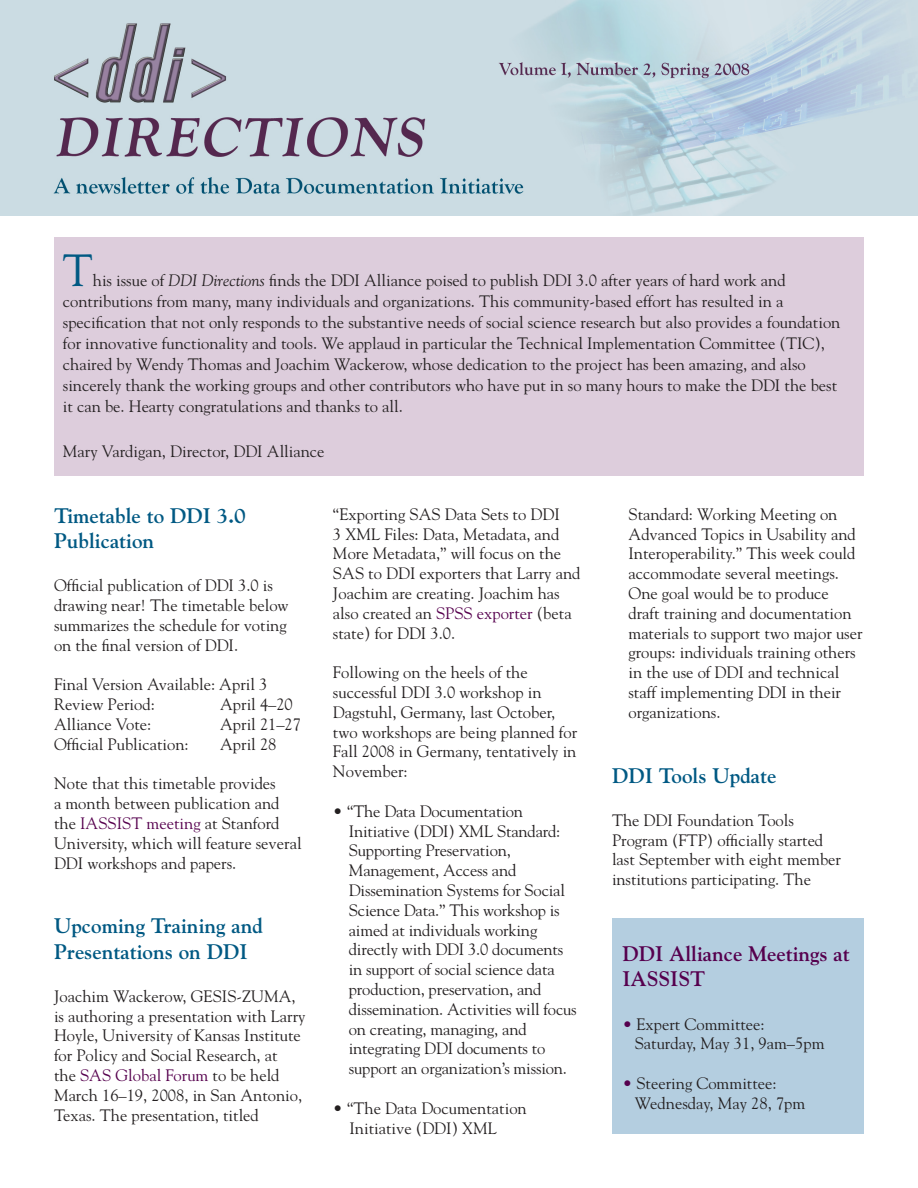
<style>
.page{position:relative;width:918px;height:1188px;background:#fff}
.page>*{position:absolute;margin:0;border:0;box-sizing:border-box;transform-origin:0 0}
.t1{font:45px "Goudy";color:#005983}
.t2{font:700 21px/25.2px "Goudy";color:#005983}
.t3{font:700 21px/25.2px "Goudy";color:#56004e}
.t4{font:16.5px/19.8px "Goudy";color:#231f20}
.s1{font-style:italic}
.s2{color:#56004e}
</style>
<div class="page">
<div style="left:54px;top:237px;width:810px;height:238px;background:#ddcddc"></div>
<img style="left:0;top:0;width:918px;height:216px">
<div style="left:612px;top:918px;width:252px;height:216px;background:#b4cee0"></div>
<p class="t1" style="left:63px;top:242px;width:32px">T</p>
<p class="t4" style="left:63px;top:269px;width:779px;line-height:21px;text-indent:30px">his issue of <span class="s1">DDI Directions</span> finds the DDI Alliance poised to publish DDI 3.0 after years of hard work and contributions from many, many individuals and organizations. This community-based effort has resulted in a specification that not only responds to the substantive needs of social science research but also provides a foundation for innovative functionality and tools. We applaud in particular the Technical Implementation Committee (TIC), chaired by Wendy Thomas and Joachim Wackerow, whose dedication to the project has been amazing, and also sincerely thank the working groups and other contributors who have put in so many hours to make the DDI the best it can be. Hearty congratulations and thanks to all.</p>
<p class="t4" style="left:63px;top:441px;width:263px">Mary Vardigan, Director, DDI Alliance</p>
<p class="t2" style="left:54px;top:503px;width:194px">Timetable to DDI 3.0<br>Publication</p>
<p class="t4" style="left:54px;top:575px;width:236px">Official publication of DDI 3.0 is drawing near! The timetable below summarizes the schedule for voting on the final version of DDI.</p>
<p class="t4" style="left:54px;top:674px;width:215px">Final Version Available: April 3</p>
<p class="t4" style="left:54px;top:694px;width:102px">Review Period:</p>
<p class="t4" style="left:220px;top:694px;width:74px">April 4–20</p>
<p class="t4" style="left:54px;top:714px;width:99px">Alliance Vote:</p>
<p class="t4" style="left:220px;top:714px;width:82px">April 21–27</p>
<p class="t4" style="left:54px;top:734px;width:136px">Official Publication:</p>
<p class="t4" style="left:220px;top:734px;width:58px">April 28</p>
<p class="t4" style="left:54px;top:773px;width:249px">Note that this timetable provides<br>a month between publication and the <span class="s2">IASSIST meeting</span> at Stanford<br>University, which will feature several<br>DDI workshops and papers.</p>
<p class="t2" style="left:54px;top:913px;width:210px">Upcoming Training and<br>Presentations on DDI</p>
<p class="t4" style="left:54px;top:986px;width:253px">Joachim Wackerow, GESIS-ZUMA, is authoring a presentation with Larry</p>
<p class="t4" style="left:54px;top:1025px;width:248px">Hoyle, University of Kansas Institute for Policy and Social Research, at</p>
<p class="t4" style="left:54px;top:1065px;width:250px">the <span class="s2">SAS Global Forum</span> to be held<br>March 16–19, 2008, in San Antonio,</p>
<p class="t4" style="left:54px;top:1105px;width:206px">Texas. The presentation, titled</p>
<p class="t4" style="left:333px;top:504px;width:249px">“Exporting SAS Data Sets to DDI<br>3 XML Files: Data, Metadata, and<br>More Metadata,” will focus on the<br>SAS to DDI exporters that Larry and<br>Joachim are creating. Joachim has also created an <span class="s2">SPSS exporter</span> (beta state) for DDI 3.0.</p>
<p class="t4" style="left:333px;top:662px;width:246px">Following on the heels of the successful DDI 3.0 workshop in<br>Dagstuhl, Germany, last October, two workshops are being planned for<br>Fall 2008 in Germany, tentatively in<br>November:</p>
<p class="t4" style="left:333px;top:801px;width:192px">• “The Data Documentation</p>
<p class="t4" style="left:349px;top:821px;width:213px">Initiative (DDI) XML Standard:</p>
<p class="t4" style="left:349px;top:840px;width:164px">Supporting Preservation,</p>
<p class="t4" style="left:349px;top:860px;width:169px">Management, Access and</p>
<p class="t4" style="left:349px;top:880px;width:218px">Dissemination Systems for Social</p>
<p class="t4" style="left:349px;top:900px;width:212px">Science Data.” This workshop is</p>
<p class="t4" style="left:349px;top:920px;width:190px">aimed at individuals working</p>
<p class="t4" style="left:349px;top:939px;width:216px">directly with DDI 3.0 documents</p>
<p class="t4" style="left:349px;top:959px;width:207px">in support of social science data</p>
<p class="t4" style="left:349px;top:979px;width:194px">production, preservation, and</p>
<p class="t4" style="left:349px;top:999px;width:229px">dissemination. Activities will focus</p>
<p class="t4" style="left:349px;top:1019px;width:179px">on creating, managing, and</p>
<p class="t4" style="left:349px;top:1038px;width:198px">integrating DDI documents to</p>
<p class="t4" style="left:349px;top:1058px;width:220px">support an organization’s mission.</p>
<p class="t4" style="left:333px;top:1098px;width:195px">• “The Data Documentation</p>
<p class="t4" style="left:349px;top:1118px;width:149px">Initiative (DDI) XML</p>
<p class="t4" style="left:628px;top:504px;width:210px">Standard: Working Meeting on</p>
<p class="t4" style="left:628px;top:524px;width:229px">Advanced Topics in Usability and</p>
<p class="t4" style="left:628px;top:543px;width:228px">Interoperability.” This week could</p>
<p class="t4" style="left:628px;top:563px;width:212px">accommodate several meetings.</p>
<p class="t4" style="left:628px;top:583px;width:202px">One goal would be to produce</p>
<p class="t4" style="left:628px;top:603px;width:225px">draft training and documentation</p>
<p class="t4" style="left:628px;top:623px;width:236px">materials to support two major user</p>
<p class="t4" style="left:628px;top:642px;width:229px">groups: individuals training others</p>
<p class="t4" style="left:628px;top:662px;width:212px">in the use of DDI and technical</p>
<p class="t4" style="left:628px;top:682px;width:214px">staff implementing DDI in their organizations.</p>
<p class="t2" style="left:612px;top:763px;width:166px">DDI Tools Update</p>
<p class="t4" style="left:612px;top:810px;width:231px">The DDI Foundation Tools<br>Program (FTP) officially started last September with eight member institutions participating. The</p>
<p class="t3" style="left:622px;top:941px;width:229px">DDI Alliance Meetings at<br>IASSIST</p>
<p class="t4" style="left:635px;top:1014px;width:191px;text-indent:-12px"><span class="s2">•</span> Expert Committee:<br>Saturday, May 31, 9am–5pm</p>
<p class="t4" style="left:635px;top:1073px;width:172px;text-indent:-12px"><span class="s2">•</span> Steering Committee:<br>Wednesday, May 28, 7pm</p>
</div>
